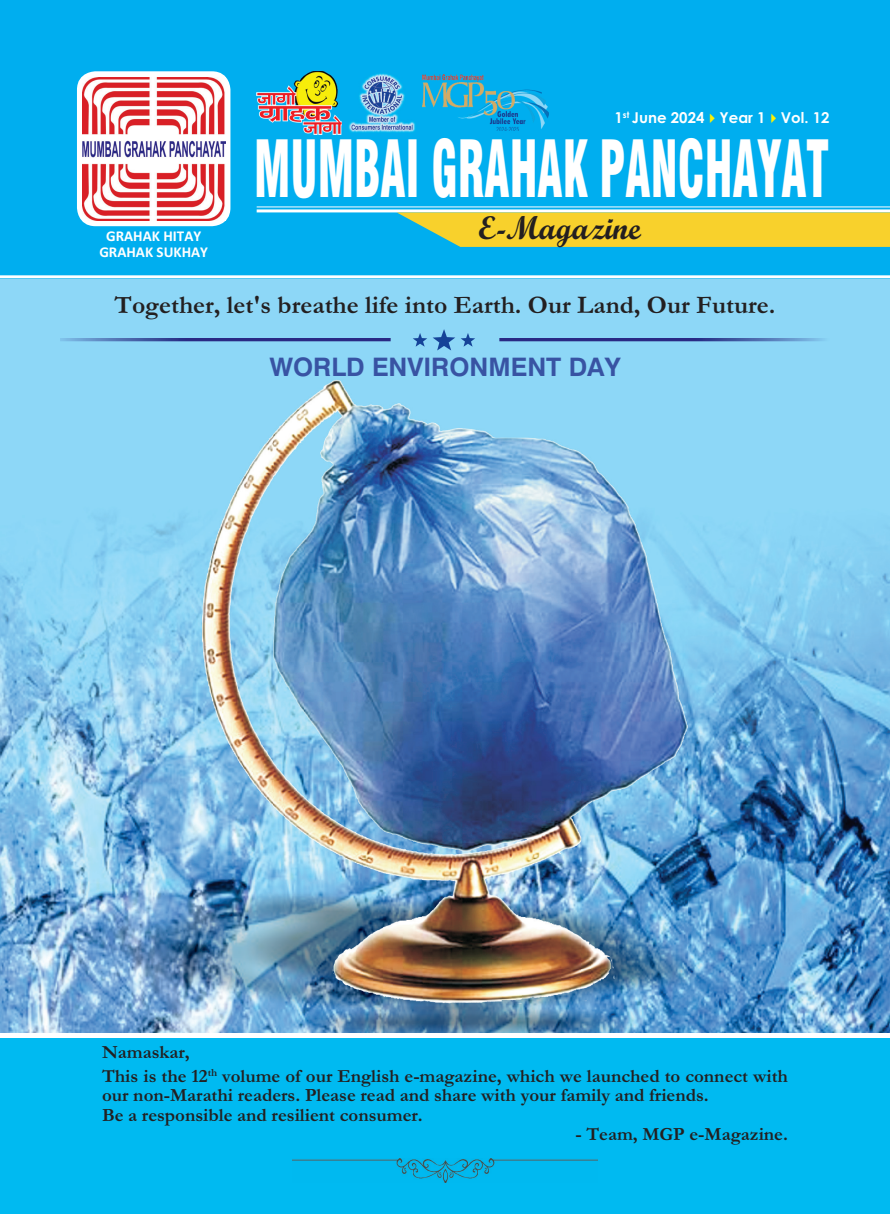
<style>
.page{position:relative;width:890px;height:1214px;background:#fff}
.page>*{position:absolute;margin:0;border:0;box-sizing:border-box;transform-origin:0 0}
.t1{font:900 condensed 76.65px "Swiss 721 BT";color:#fff;scale:.59 1}
.t2{font:33px "Script MT Bold";color:#231f20}
.t3{font:700 25.5px "Garamond";color:#231f20}
.t4{font:700 25.5px "Swiss 721";color:#3853a3}
.t5{font:700 18.75px/23.7px "Garamond";color:#231f20}
.t6{font:700 15px "Calibri";color:#fff}
.t7{font:700 15px "Century Gothic";color:#fff}
</style>
<div class="page">
<div style="left:0;top:216px;width:890px;height:661px;background:#8dd7f7"></div>
<img style="left:0;top:338px;width:890px;height:695px">
<svg style="left:433px;top:329px;width:22px;height:21px"></svg>
<svg style="left:461px;top:333px;width:14px;height:14px"></svg>
<svg style="left:413px;top:333px;width:14px;height:14px"></svg>
<img style="left:499px;top:338px;width:330px;height:3px">
<img style="left:61px;top:338px;width:330px;height:3px">
<img style="left:128px;top:890px;width:598px;height:143px">
<img style="left:202px;top:380px;width:485px;height:653px">
<div style="left:0;top:0;width:890px;height:278px;background:#00aeef"></div>
<div style="left:0;top:1033px;width:890px;height:181px;background:#00baf1"></div>
<img style="left:293px;top:1159px;width:305px;height:24px">
<hr style="left:257px;top:206px;width:633px;height:1px;background:#fff">
<hr style="left:257px;top:209px;width:633px;height:3px;background:#fff">
<svg style="left:397px;top:212px;width:493px;height:35px;background:#e6ce3b"></svg>
<div style="left:78px;top:72px;width:152px;height:153px;background:#fff;border-radius:18px"></div>
<div style="left:77px;top:71px;width:153px;height:155px;border:2px solid #fff;border-radius:18px"></div>
<img style="left:82px;top:77px;width:143px;height:143px">
<img style="left:257px;top:71px;width:85px;height:63px">
<img style="left:349px;top:73px;width:66px;height:59px">
<hr style="left:0;top:275px;width:890px;height:3px;background:#fff">
<hr style="left:0;top:1033px;width:889px;height:4px;background:#fff">
<img style="left:422px;top:75px;width:127px;height:56px">
<p class="t7" style="left:615px;top:109px;width:217px">1<sup>st</sup> June 2024 Year 1 Vol. 12</p>
<p class="t6" style="left:106px;top:227px;width:97px">GRAHAK HITAY</p>
<p class="t6" style="left:99px;top:243px;width:110px">GRAHAK SUKHAY</p>
<h1 class="t1" style="left:254px;top:140px;width:975px">MUMBAI GRAHAK PANCHAYAT</h1>
<h2 class="t2" style="left:478px;top:216px;width:164px">E-Magazine</h2>
<h3 class="t3" style="left:114px;top:295px;width:662px">Together, let's breathe life into Earth. Our Land, Our Future.</h3>
<h3 class="t4" style="left:269px;top:358px;width:353px">WORLD ENVIRONMENT DAY</h3>
<p class="t5" style="left:102px;top:1042px;width:687px">Namaskar,<br>This is the 12<sup>th</sup> volume of our English e-magazine, which we launched to connect with</p>
<p class="t5" style="left:102px;top:1087px;width:608px;line-height:19.5px">our non-Marathi readers. Please read and share with your family and friends.<br>Be a responsible and resilient consumer.</p>
<p class="t5" style="left:575px;top:1124px;width:214px">- Team, MGP e-Magazine.</p>
</div>
